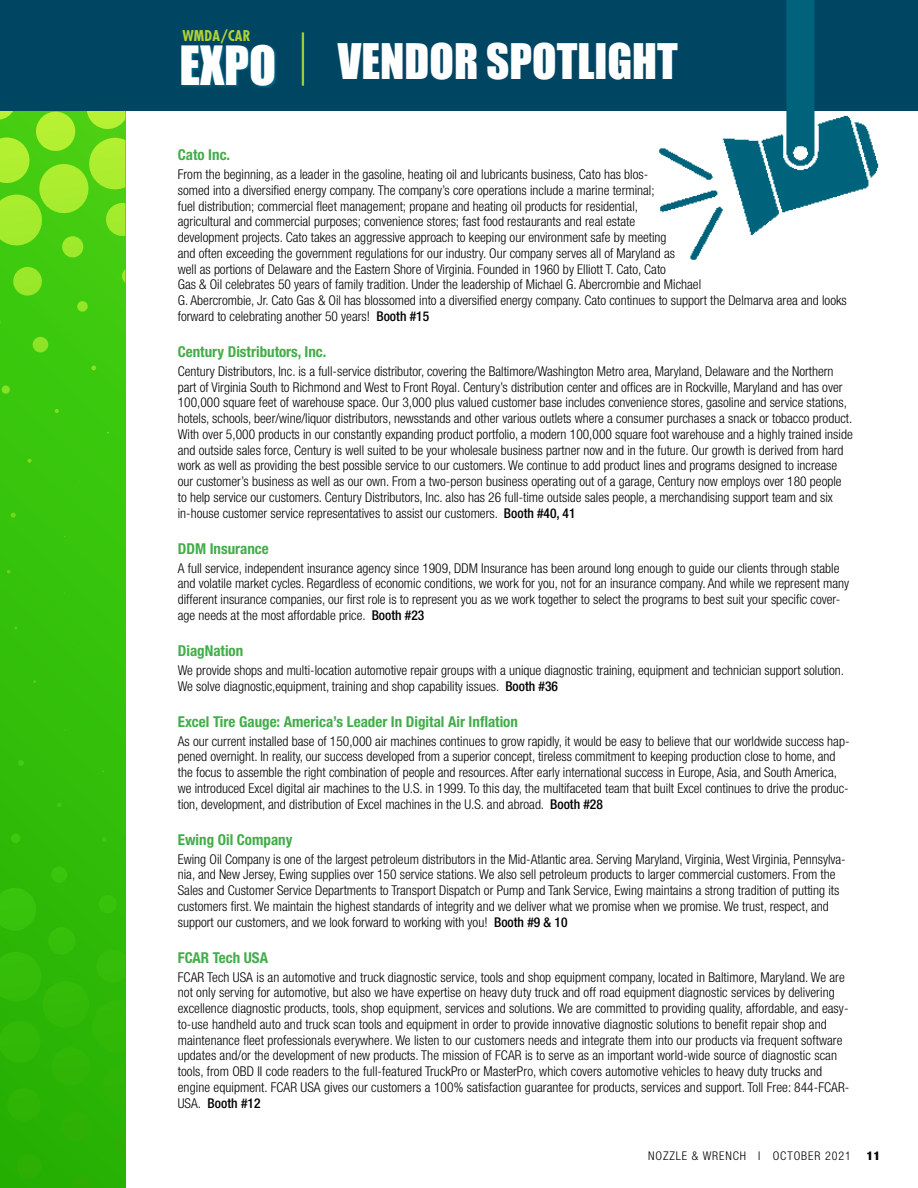
<style>
.page{position:relative;width:918px;height:1188px;background:#fff}
.page>*{position:absolute;margin:0;border:0;box-sizing:border-box;transform-origin:0 0}
.t1{font:49.65px "Impact";color:#fff}
.t2{font:45px "Impact";color:#fff}
.t3{font:700 condensed 15px "Helvetica Neue";color:#41ad49}
.t4{font:700 condensed 14.55px "Futura";letter-spacing:.01em;color:#b3d235}
.t5{font:300 condensed 13.5px/15.8px "Helvetica Neue";color:#000}
.t6{font:300 condensed 12px "Helvetica Neue";letter-spacing:.075em;color:#000}
.t7{font:900 condensed 12px "Helvetica Neue";color:#000}
.s1{font-weight:500}
</style>
<div class="page">
<div style="left:0;top:110px;width:125px;height:1078px;background:#31bc08"></div>
<svg style="left:0;top:110px;width:125px;height:427px"></svg>
<div style="left:0;top:0;width:918px;height:110px;background:#004663"></div>
<div style="left:181px;top:45px;width:96px;height:43px;background:#00708d;opacity:.75"></div>
<hr style="left:302px;top:32px;width:2px;height:54px;background:#9ccb3b">
<img style="left:644px;top:0;width:246px;height:260px">
<p class="t4" style="left:182px;top:26px;width:70px">WMDA/CAR</p>
<h1 class="t1" style="left:180px;top:27px;width:98px">EXPO</h1>
<h2 class="t2" style="left:338px;top:26px;width:342px">VENDOR SPOTLIGHT</h2>
<p class="t3" style="left:178px;top:146px;width:54px">Cato Inc.</p>
<p class="t5" style="left:178px;top:166px;width:671px">From the beginning, as a leader in the gasoline, heating oil and lubricants business, Cato has blos-<br>somed into a diversified energy company. The company’s core operations include a marine terminal;<br>fuel distribution; commercial fleet management; propane and heating oil products for residential,<br>agricultural and commercial purposes; convenience stores; fast food restaurants and real estate<br>development projects. Cato takes an aggressive approach to keeping our environment safe by meeting<br>and often exceeding the government regulations for our industry. Our company serves all of Maryland as<br>well as portions of Delaware and the Eastern Shore of Virginia. Founded in 1960 by Elliott T. Cato, Cato<br>Gas &amp; Oil celebrates 50 years of family tradition. Under the leadership of Michael G. Abercrombie and Michael<br>G. Abercrombie, Jr. Cato Gas &amp; Oil has blossomed into a diversified energy company. Cato continues to support the Delmarva area and looks forward to celebrating another 50 years! <span class="s1">Booth #15</span></p>
<p class="t3" style="left:178px;top:342px;width:150px">Century Distributors, Inc.</p>
<p class="t5" style="left:178px;top:363px;width:676px">Century Distributors, Inc. is a full-service distributor, covering the Baltimore/Washington Metro area, Maryland, Delaware and the Northern part of Virginia South to Richmond and West to Front Royal. Century’s distribution center and offices are in Rockville, Maryland and has over 100,000 square feet of warehouse space. Our 3,000 plus valued customer base includes convenience stores, gasoline and service stations, hotels, schools, beer/wine/liquor distributors, newsstands and other various outlets where a consumer purchases a snack or tobacco product.<br>With over 5,000 products in our constantly expanding product portfolio, a modern 100,000 square foot warehouse and a highly trained inside and outside sales force, Century is well suited to be your wholesale business partner now and in the future. Our growth is derived from hard work as well as providing the best possible service to our customers. We continue to add product lines and programs designed to increase our customer’s business as well as our own. From a two-person business operating out of a garage, Century now employs over 180 people to help service our customers. Century Distributors, Inc. also has 26 full-time outside sales people, a merchandising support team and six in-house customer service representatives to assist our customers. <span class="s1">Booth #40, 41</span></p>
<p class="t3" style="left:178px;top:539px;width:93px">DDM Insurance</p>
<p class="t5" style="left:178px;top:560px;width:673px">A full service, independent insurance agency since 1909, DDM Insurance has been around long enough to guide our clients through stable and volatile market cycles. Regardless of economic conditions, we work for you, not for an insurance company. And while we represent many different insurance companies, our first role is to represent you as we work together to select the programs to best suit your specific cover&shy;age needs at the most affordable price. <span class="s1">Booth #23</span></p>
<p class="t3" style="left:178px;top:641px;width:67px">DiagNation</p>
<p class="t5" style="left:178px;top:662px;width:668px">We provide shops and multi-location automotive repair groups with a unique diagnostic training, equipment and technician support solution.<br>We solve diagnostic,equipment, training and shop capability issues. <span class="s1">Booth #36</span></p>
<p class="t3" style="left:178px;top:712px;width:342px">Excel Tire Gauge: America’s Leader In Digital Air Inflation</p>
<p class="t5" style="left:178px;top:733px;width:673px">As our current installed base of 150,000 air machines continues to grow rapidly, it would be easy to believe that our worldwide success hap&shy;pened overnight. In reality, our success developed from a superior concept, tireless commitment to keeping production close to home, and the focus to assemble the right combination of people and resources. After early international success in Europe, Asia, and South America, we introduced Excel digital air machines to the U.S. in 1999. To this day, the multifaceted team that built Excel continues to drive the produc&shy;tion, development, and distribution of Excel machines in the U.S. and abroad. <span class="s1">Booth #28</span></p>
<p class="t3" style="left:178px;top:830px;width:116px">Ewing Oil Company</p>
<p class="t5" style="left:178px;top:851px;width:669px">Ewing Oil Company is one of the largest petroleum distributors in the Mid-Atlantic area. Serving Maryland, Virginia, West Virginia, Pennsylva&shy;nia, and New Jersey, Ewing supplies over 150 service stations. We also sell petroleum products to larger commercial customers. From the Sales and Customer Service Departments to Transport Dispatch or Pump and Tank Service, Ewing maintains a strong tradition of putting its customers first. We maintain the highest standards of integrity and we deliver what we promise when we promise. We trust, respect, and support our customers, and we look forward to working with you! <span class="s1">Booth #9 &amp; 10</span></p>
<p class="t3" style="left:178px;top:948px;width:92px">FCAR Tech USA</p>
<p class="t5" style="left:178px;top:969px;width:673px">FCAR Tech USA is an automotive and truck diagnostic service, tools and shop equipment company, located in Baltimore, Maryland. We are not only serving for automotive, but also we have expertise on heavy duty truck and off road equipment diagnostic services by delivering excellence diagnostic products, tools, shop equipment, services and solutions. We are committed to providing quality, affordable, and easy&shy;to-use handheld auto and truck scan tools and equipment in order to provide innovative diagnostic solutions to benefit repair shop and maintenance fleet professionals everywhere. We listen to our customers needs and integrate them into our products via frequent software updates and/or the development of new products. The mission of FCAR is to serve as an important world-wide source of diagnostic scan tools, from OBD II code readers to the full-featured TruckPro or MasterPro, which covers automotive vehicles to heavy duty trucks and engine equipment. FCAR USA gives our customers a 100% satisfaction guarantee for products, services and support. Toll Free: 844-FCAR-USA. <span class="s1">Booth #12</span></p>
<p class="t6" style="left:648px;top:1149px;width:204px">NOZZLE &amp; WRENCH I OCTOBER 2021</p>
<p class="t7" style="left:867px;top:1148px;width:15px">11</p>
</div>
